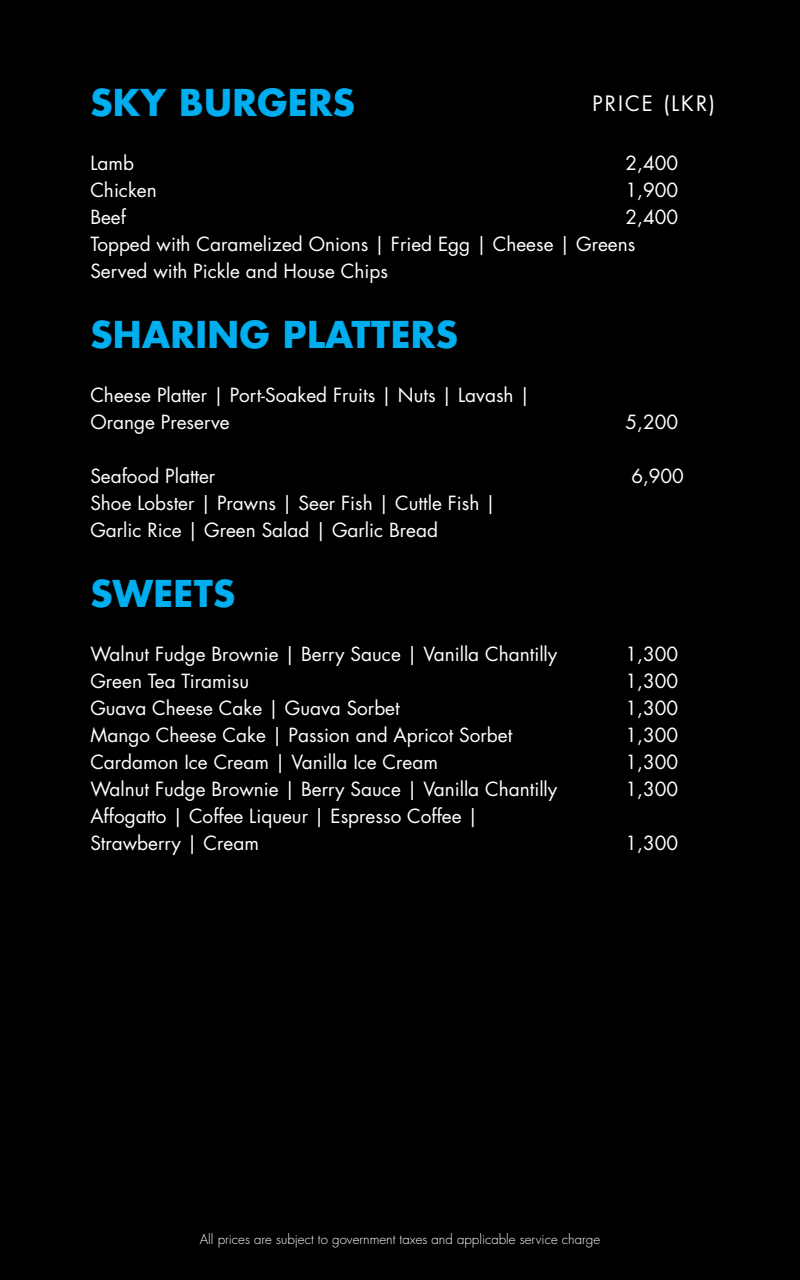
<style>
.page{position:relative;width:800px;height:1280px;background:#000}
.page>*{position:absolute;margin:0;border:0;box-sizing:border-box;transform-origin:0 0}
.t1{font:700 36px "Futura";letter-spacing:.01em;color:#00adee}
.t2{font:20.7px "Futura";letter-spacing:.1em;color:#fff}
.t3{font:19px/27px "Futura";color:#fff}
.t4{font:300 13.3px "Futura";color:#fff}
</style>
<div class="page">
<h1 class="t1" style="left:90px;top:78px;width:266px">SKY BURGERS</h1>
<p class="t3" style="left:90px;top:150px;width:45px">Lamb</p>
<p class="t3" style="left:626px;top:150px;width:54px">2,400</p>
<p class="t3" style="left:90px;top:177px;width:68px">Chicken</p>
<p class="t3" style="left:626px;top:177px;width:54px">1,900</p>
<p class="t3" style="left:90px;top:204px;width:37px">Beef</p>
<p class="t2" style="left:592px;top:90px;width:124px">PRICE (LKR)</p>
<p class="t3" style="left:90px;top:204px;width:589px;text-indent:535px">2,400<br>Topped with Caramelized Onions | Fried Egg | Cheese | Greens<br>Served with Pickle and House Chips</p>
<h1 class="t1" style="left:90px;top:311px;width:369px">SHARING PLATTERS</h1>
<p class="t3" style="left:90px;top:382px;width:441px">Cheese Platter | Port-Soaked Fruits | Nuts | Lavash |<br>Orange Preserve</p>
<p class="t3" style="left:626px;top:409px;width:54px">5,200</p>
<p class="t3" style="left:90px;top:463px;width:127px">Seafood Platter</p>
<p class="t3" style="left:631px;top:463px;width:54px">6,900</p>
<p class="t3" style="left:90px;top:490px;width:407px">Shoe Lobster | Prawns | Seer Fish | Cuttle Fish |<br>Garlic Rice | Green Salad | Garlic Bread</p>
<h1 class="t1" style="left:90px;top:570px;width:147px">SWEETS</h1>
<p class="t3" style="left:90px;top:641px;width:469px">Walnut Fudge Brownie | Berry Sauce | Vanilla Chantilly</p>
<p class="t3" style="left:625px;top:641px;width:54px">1,300</p>
<p class="t3" style="left:90px;top:668px;width:160px">Green Tea Tiramisu</p>
<p class="t3" style="left:626px;top:668px;width:54px">1,300</p>
<p class="t3" style="left:90px;top:695px;width:311px">Guava Cheese Cake | Guava Sorbet</p>
<p class="t3" style="left:625px;top:695px;width:54px">1,300</p>
<p class="t3" style="left:90px;top:722px;width:423px">Mango Cheese Cake | Passion and Apricot Sorbet</p>
<p class="t3" style="left:625px;top:722px;width:54px">1,300</p>
<p class="t3" style="left:90px;top:749px;width:349px">Cardamon Ice Cream | Vanilla Ice Cream</p>
<p class="t3" style="left:625px;top:749px;width:54px">1,300</p>
<p class="t3" style="left:90px;top:776px;width:469px">Walnut Fudge Brownie | Berry Sauce | Vanilla Chantilly</p>
<p class="t3" style="left:625px;top:776px;width:54px">1,300</p>
<p class="t3" style="left:90px;top:803px;width:389px">Affogatto | Coffee Liqueur | Espresso Coffee |<br>Strawberry | Cream</p>
<p class="t3" style="left:625px;top:830px;width:54px">1,300</p>
<p class="t4" style="left:200px;top:1231px;width:402px">All prices are subject to government taxes and applicable service charge</p>
</div>
